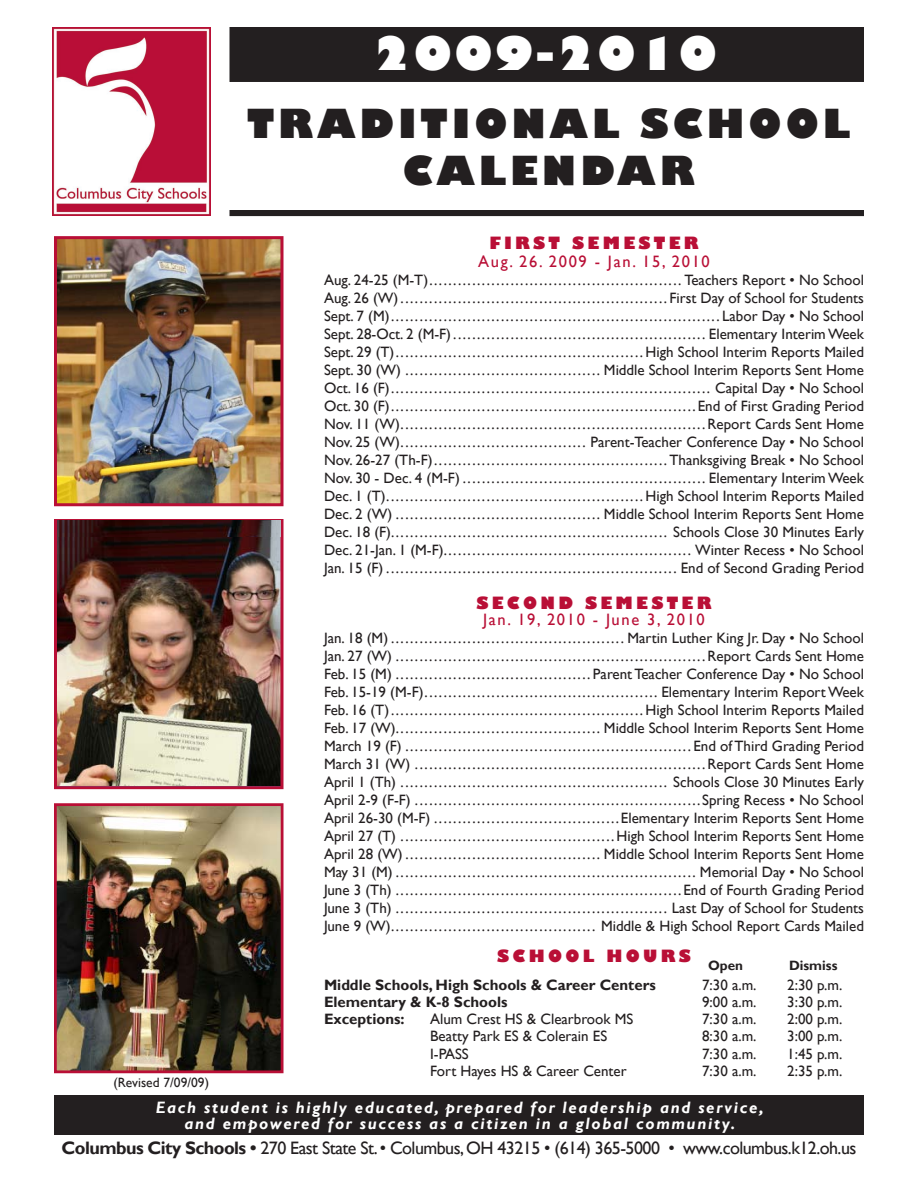
<style>
.page{position:relative;width:918px;height:1188px;background:#fff}
.page>*{position:absolute;margin:0;border:0;box-sizing:border-box;transform-origin:0 0}
.t1{font:800 45px "Gill Sans";letter-spacing:.05em;color:#fff}
.t2{font:800 39px/46.8px "Gill Sans";letter-spacing:.1em;color:#231f20;text-align:center}
.t3{font:18px "Gill Sans";letter-spacing:-.03em;color:#231f20}
.t4{font:italic 700 16.5px/16.5px "Gill Sans";letter-spacing:.1em;color:#fff;text-align:center}
.t5{font:16.5px "Gill Sans";letter-spacing:.1em;color:#b90f36}
.t6{font:800 16.5px "Gill Sans";letter-spacing:.2em;color:#b90f36}
.t7{font:15px "Gill Sans";color:#231f20}
.t8{font:700 15px "Gill Sans";color:#231f20}
.t9{font:13.5px "Gill Sans";color:#231f20}
.t10{font:700 13.5px "Gill Sans";color:#231f20}
.s1{font-weight:700}
</style>
<div class="page">
<div style="left:230px;top:28px;width:633px;height:53px;background:#231f20"></div>
<div style="left:230px;top:27px;width:634px;height:55px;border:2px solid #231f20"></div>
<img style="left:53px;top:27px;width:157px;height:189px">
<div style="left:54px;top:1096px;width:810px;height:39px;background:#231f20"></div>
<div style="left:230px;top:210px;width:634px;height:6px;border:2px solid #231f20"></div>
<img style="left:58px;top:240px;width:222px;height:262px">
<div style="left:54px;top:236px;width:230px;height:270px;border:3px solid #b90f36"></div>
<img style="left:58px;top:807px;width:222px;height:262px">
<div style="left:54px;top:803px;width:230px;height:270px;border:3px solid #b90f36"></div>
<img style="left:58px;top:536px;width:222px;height:249px">
<div style="left:54px;top:519px;width:230px;height:270px;border:3px solid #b90f36"></div>
<img style="left:57px;top:521px;width:223px;height:15px">
<p class="t1" style="left:373px;top:25px;width:346px">2009-2010</p>
<p class="t9" style="left:113px;top:1075px;width:97px">(Revised 7/09/09)</p>
<p class="t2" style="left:247px;top:103px;width:604px">TRADITIONAL SCHOOL<br>CALENDAR</p>
<p class="t6" style="left:489px;top:232px;width:211px">FIRST SEMESTER</p>
<p class="t5" style="left:478px;top:251px;width:233px">Aug. 26. 2009 - Jan. 15, 2010</p>
<p class="t7" style="left:324px;top:271px;width:542px">Aug. 24-25 (M-T)..................................................... Teachers Report • No School</p>
<p class="t7" style="left:324px;top:289px;width:542px">Aug. 26 (W)........................................................First Day of School for Students</p>
<p class="t7" style="left:324px;top:307px;width:542px">Sept. 7 (M).....................................................................Labor Day • No School</p>
<p class="t7" style="left:324px;top:325px;width:542px">Sept. 28-Oct. 2 (M-F)..................................................... Elementary Interim Week</p>
<p class="t7" style="left:324px;top:343px;width:542px">Sept. 29 (T)....................................................High School Interim Reports Mailed</p>
<p class="t7" style="left:324px;top:361px;width:542px">Sept. 30 (W) ......................................... Middle School Interim Reports Sent Home</p>
<p class="t7" style="left:324px;top:379px;width:542px">Oct. 16 (F)................................................................... Capital Day • No School</p>
<p class="t7" style="left:324px;top:397px;width:542px">Oct. 30 (F)................................................................End of First Grading Period</p>
<p class="t7" style="left:324px;top:415px;width:542px">Nov. 11 (W)................................................................Report Cards Sent Home</p>
<p class="t7" style="left:324px;top:433px;width:542px">Nov. 25 (W)....................................... Parent-Teacher Conference Day • No School</p>
<p class="t7" style="left:324px;top:451px;width:542px">Nov. 26-27 (Th-F).................................................Thanksgiving Break • No School</p>
<p class="t7" style="left:324px;top:469px;width:542px">Nov. 30 - Dec. 4 (M-F)................................................... Elementary Interim Week</p>
<p class="t7" style="left:324px;top:487px;width:542px">Dec. 1 (T)......................................................High School Interim Reports Mailed</p>
<p class="t7" style="left:324px;top:505px;width:542px">Dec. 2 (W) ........................................... Middle School Interim Reports Sent Home</p>
<p class="t7" style="left:324px;top:523px;width:542px">Dec. 18 (F).......................................................... Schools Close 30 Minutes Early</p>
<p class="t7" style="left:324px;top:541px;width:542px">Dec. 21-Jan. 1 (M-F).................................................... Winter Recess • No School</p>
<p class="t7" style="left:324px;top:559px;width:542px">Jan. 15 (F)............................................................. End of Second Grading Period</p>
<p class="t6" style="left:476px;top:592px;width:237px">SECOND SEMESTER</p>
<p class="t5" style="left:483px;top:610px;width:223px">Jan. 19, 2010 - June 3, 2010</p>
<p class="t7" style="left:324px;top:629px;width:542px">Jan. 18 (M)................................................. Martin Luther King Jr. Day • No School</p>
<p class="t7" style="left:324px;top:647px;width:542px">Jan. 27 (W) .................................................................Report Cards Sent Home</p>
<p class="t7" style="left:324px;top:665px;width:542px">Feb. 15 (M) .........................................Parent Teacher Conference Day • No School</p>
<p class="t7" style="left:324px;top:683px;width:542px">Feb. 15-19 (M-F)................................................. Elementary Interim Report Week</p>
<p class="t7" style="left:324px;top:701px;width:542px">Feb. 16 (T).....................................................High School Interim Reports Mailed</p>
<p class="t7" style="left:324px;top:719px;width:542px">Feb. 17 (W)........................................... Middle School Interim Reports Sent Home</p>
<p class="t7" style="left:324px;top:737px;width:541px">March 19 (F) ............................................................End of Third Grading Period</p>
<p class="t7" style="left:324px;top:755px;width:542px">March 31 (W) .............................................................Report Cards Sent Home</p>
<p class="t7" style="left:324px;top:773px;width:542px">April 1 (Th) ........................................................ Schools Close 30 Minutes Early</p>
<p class="t7" style="left:324px;top:791px;width:542px">April 2-9 (F-F) ............................................................Spring Recess • No School</p>
<p class="t7" style="left:324px;top:809px;width:542px">April 26-30 (M-F) .......................................Elementary Interim Reports Sent Home</p>
<p class="t7" style="left:324px;top:827px;width:542px">April 27 (T) .............................................High School Interim Reports Sent Home</p>
<p class="t7" style="left:324px;top:845px;width:542px">April 28 (W)......................................... Middle School Interim Reports Sent Home</p>
<p class="t7" style="left:324px;top:863px;width:542px">May 31 (M)............................................................... Memorial Day • No School</p>
<p class="t7" style="left:324px;top:881px;width:541px">June 3 (Th) ............................................................End of Fourth Grading Period</p>
<p class="t7" style="left:324px;top:899px;width:542px">June 3 (Th) ......................................................... Last Day of School for Students</p>
<p class="t7" style="left:324px;top:917px;width:542px">June 9 (W)........................................... Middle &amp; High School Report Cards Mailed</p>
<p class="t10" style="left:708px;top:957px;width:37px">Open</p>
<p class="t10" style="left:789px;top:957px;width:50px">Dismiss</p>
<p class="t8" style="left:324px;top:976px;width:333px">Middle Schools, High Schools &amp; Career Centers</p>
<p class="t7" style="left:702px;top:976px;width:56px">7:30 a.m.</p>
<p class="t7" style="left:787px;top:976px;width:57px">2:30 p.m.</p>
<p class="t8" style="left:324px;top:993px;width:185px">Elementary &amp; K-8 Schools</p>
<p class="t7" style="left:702px;top:993px;width:56px">9:00 a.m.</p>
<p class="t7" style="left:787px;top:993px;width:57px">3:30 p.m.</p>
<p class="t8" style="left:324px;top:1010px;width:82px">Exceptions:</p>
<p class="t7" style="left:430px;top:1010px;width:205px">Alum Crest HS &amp; Clearbrook MS</p>
<p class="t7" style="left:702px;top:1010px;width:56px">7:30 a.m.</p>
<p class="t7" style="left:787px;top:1010px;width:57px">2:00 p.m.</p>
<p class="t7" style="left:430px;top:1028px;width:179px">Beatty Park ES &amp; Colerain ES</p>
<p class="t7" style="left:702px;top:1028px;width:56px">8:30 a.m.</p>
<p class="t7" style="left:787px;top:1028px;width:57px">3:00 p.m.</p>
<p class="t7" style="left:430px;top:1045px;width:40px">I-PASS</p>
<p class="t7" style="left:702px;top:1045px;width:56px">7:30 a.m.</p>
<p class="t7" style="left:787px;top:1045px;width:57px">1:45 p.m.</p>
<p class="t7" style="left:430px;top:1062px;width:198px">Fort Hayes HS &amp; Career Center</p>
<p class="t7" style="left:702px;top:1062px;width:56px">7:30 a.m.</p>
<p class="t7" style="left:787px;top:1062px;width:57px">2:35 p.m.</p>
<p class="t6" style="left:497px;top:946px;width:195px">SCHOOL HOURS</p>
<p class="t4" style="left:156px;top:1099px;width:610px">Each student is highly educated, prepared for leadership and service, and empowered for success as a citizen in a global community.</p>
<p class="t3" style="left:62px;top:1137px;width:796px"><span class="s1">Columbus City Schools •</span> 270 East State St. • Columbus, OH 43215 • (614) 365-5000 • www.columbus.k12.oh.us</p>
</div>
